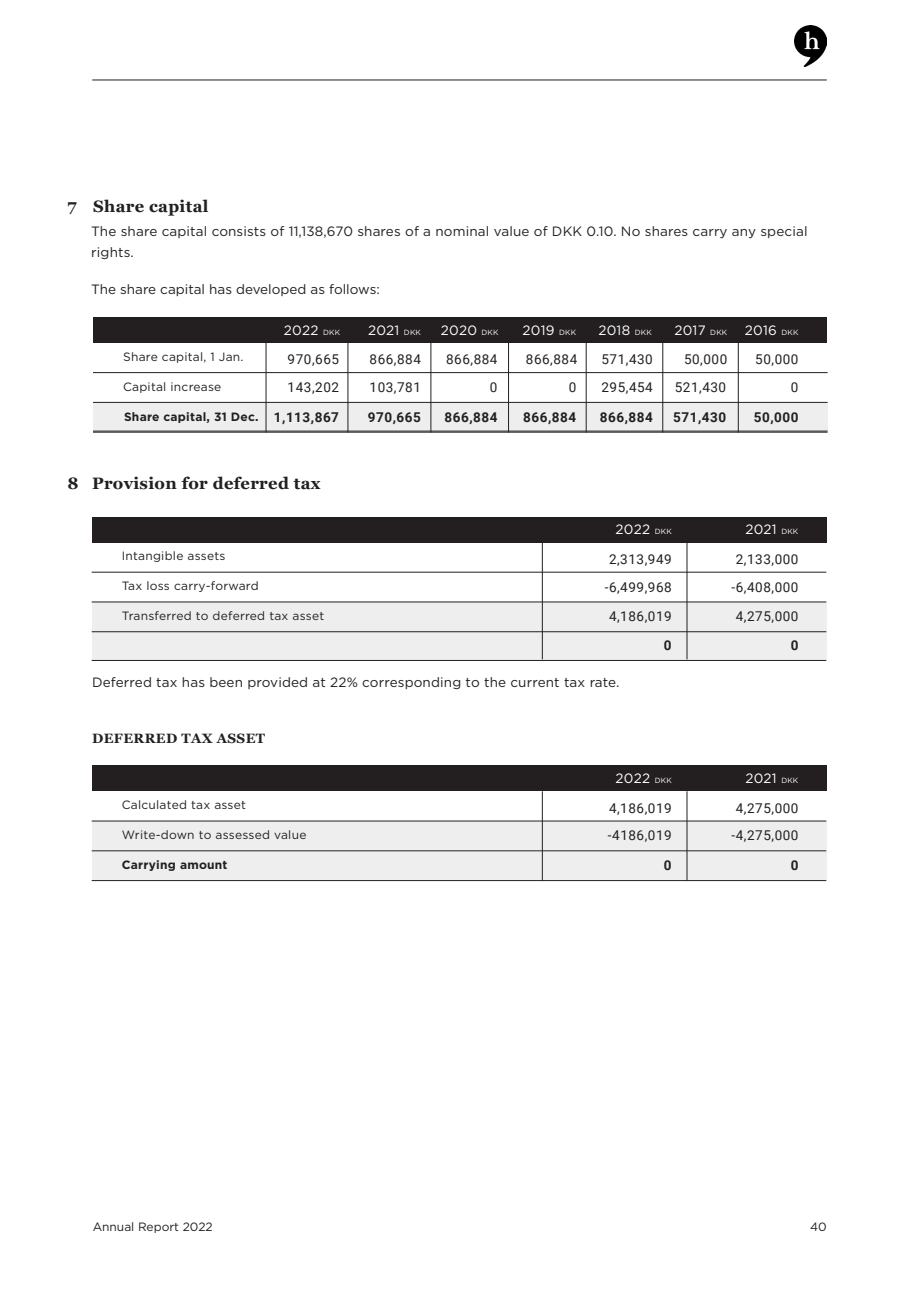
<style>
.page{position:relative;width:919px;height:1289px;background:#fff}
.page>*{position:absolute;margin:0;border:0;box-sizing:border-box;transform-origin:0 0}
.t1{font:700 16.5px "Georgia";letter-spacing:.02em;color:#231f20}
.t2{font:13.5px/21px "Gotham";letter-spacing:.01em;color:#231f20}
.t3{font:13.5px "Roboto";letter-spacing:.04em;color:#231f20}
.t4{font:13.5px "Gotham";letter-spacing:.02em;color:#fff}
.t5{font:700 13.5px "Roboto";letter-spacing:.04em;color:#231f20}
.t6{font:700 13.5px "Georgia";letter-spacing:.03em;color:#231f20}
.t7{font:12px "Gotham";letter-spacing:.02em;color:#231f20}
.t8{font:700 12px "Gotham";letter-spacing:.02em;color:#231f20}
.t9{font:12px "Gotham";color:#231f20}
.s1{font-size:7.5px}
</style>
<div class="page">
<div style="left:93px;top:317px;width:733px;height:26px;background:#231f20"></div>
<div style="left:93px;top:403px;width:734px;height:28px;background:#edeeed"></div>
<hr style="left:93px;top:372px;width:734px;height:1px;background:#231f20">
<hr style="left:93px;top:402px;width:734px;height:1px;background:#231f20">
<hr style="left:93px;top:432px;width:734px;height:1px;background:#231f20">
<hr style="left:93px;top:431px;width:734px;height:1px;background:#231f20">
<hr style="left:347px;top:343px;width:1px;height:89px;background:#231f20">
<hr style="left:265px;top:343px;width:1px;height:89px;background:#231f20">
<hr style="left:430px;top:343px;width:1px;height:89px;background:#231f20">
<hr style="left:508px;top:343px;width:1px;height:89px;background:#231f20">
<hr style="left:585px;top:343px;width:1px;height:89px;background:#231f20">
<hr style="left:662px;top:343px;width:1px;height:89px;background:#231f20">
<hr style="left:737px;top:343px;width:1px;height:89px;background:#231f20">
<div style="left:92px;top:517px;width:734px;height:25px;background:#231f20"></div>
<div style="left:92px;top:602px;width:734px;height:28px;background:#edeeed"></div>
<div style="left:92px;top:631px;width:734px;height:28px;background:#edeeed"></div>
<hr style="left:92px;top:572px;width:734px;height:1px;background:#231f20">
<hr style="left:92px;top:601px;width:734px;height:1px;background:#231f20">
<hr style="left:92px;top:631px;width:734px;height:1px;background:#231f20">
<hr style="left:92px;top:660px;width:734px;height:1px;background:#231f20">
<hr style="left:686px;top:542px;width:1px;height:117px;background:#231f20">
<hr style="left:542px;top:542px;width:1px;height:117px;background:#231f20">
<div style="left:92px;top:765px;width:734px;height:26px;background:#231f20"></div>
<div style="left:92px;top:851px;width:734px;height:28px;background:#edeeed"></div>
<div style="left:92px;top:821px;width:734px;height:28px;background:#edeeed"></div>
<hr style="left:92px;top:820px;width:734px;height:1px;background:#231f20">
<hr style="left:92px;top:850px;width:734px;height:1px;background:#231f20">
<hr style="left:92px;top:880px;width:734px;height:1px;background:#231f20">
<hr style="left:686px;top:791px;width:1px;height:90px;background:#231f20">
<hr style="left:542px;top:791px;width:1px;height:90px;background:#231f20">
<img style="left:794px;top:26px;width:32px;height:41px">
<hr style="left:92px;top:80px;width:734px;height:1px;background:#231f20">
<p class="t1" style="left:67px;top:195px;width:142px">7 Share capital</p>
<p class="t2" style="left:91px;top:220px;width:717px">The share capital consists of 11,138,670 shares of a nominal value of DKK 0.10. No shares carry any special rights.</p>
<p class="t2" style="left:91px;top:278px;width:290px">The share capital has developed as follows:</p>
<p class="t7" style="left:123px;top:350px;width:122px">Share capital, 1 Jan.</p>
<p class="t7" style="left:123px;top:380px;width:100px">Capital increase</p>
<p class="t8" style="left:124px;top:410px;width:136px">Share capital, 31 Dec.</p>
<p class="t4" style="left:284px;top:322px;width:58px">2022 <span class="s1">DKK</span></p>
<p class="t4" style="left:368px;top:322px;width:54px">2021 <span class="s1">DKK</span></p>
<p class="t4" style="left:441px;top:322px;width:59px">2020 <span class="s1">DKK</span></p>
<p class="t4" style="left:522px;top:322px;width:55px">2019 <span class="s1">DKK</span></p>
<p class="t4" style="left:598px;top:322px;width:55px">2018 <span class="s1">DKK</span></p>
<p class="t4" style="left:674px;top:322px;width:54px">2017 <span class="s1">DKK</span></p>
<p class="t4" style="left:744px;top:322px;width:55px">2016 <span class="s1">DKK</span></p>
<p class="t3" style="left:287px;top:350px;width:53px">970,665</p>
<p class="t3" style="left:369px;top:350px;width:53px">866,884</p>
<p class="t3" style="left:446px;top:350px;width:53px">866,884</p>
<p class="t3" style="left:526px;top:350px;width:53px">866,884</p>
<p class="t3" style="left:601px;top:350px;width:53px">571,430</p>
<p class="t3" style="left:684px;top:350px;width:45px">50,000</p>
<p class="t3" style="left:755px;top:350px;width:45px">50,000</p>
<p class="t3" style="left:287px;top:378px;width:53px">143,202</p>
<p class="t3" style="left:369px;top:378px;width:53px">103,781</p>
<p class="t3" style="left:490px;top:378px;width:9px">0</p>
<p class="t3" style="left:568px;top:378px;width:9px">0</p>
<p class="t3" style="left:601px;top:378px;width:53px">295,454</p>
<p class="t3" style="left:674px;top:378px;width:53px">521,430</p>
<p class="t3" style="left:790px;top:378px;width:9px">0</p>
<p class="t5" style="left:274px;top:407px;width:67px">1,113,867</p>
<p class="t5" style="left:368px;top:407px;width:55px">970,665</p>
<p class="t5" style="left:444px;top:407px;width:55px">866,884</p>
<p class="t5" style="left:523px;top:407px;width:55px">866,884</p>
<p class="t5" style="left:599px;top:407px;width:55px">866,884</p>
<p class="t5" style="left:673px;top:407px;width:55px">571,430</p>
<p class="t5" style="left:753px;top:407px;width:46px">50,000</p>
<p class="t1" style="left:67px;top:473px;width:254px">8 Provision for deferred tax</p>
<p class="t4" style="left:615px;top:522px;width:58px">2022 <span class="s1">DKK</span></p>
<p class="t4" style="left:745px;top:522px;width:54px">2021 <span class="s1">DKK</span></p>
<p class="t7" style="left:122px;top:549px;width:105px">Intangible assets</p>
<p class="t7" style="left:122px;top:579px;width:138px">Tax loss carry-forward</p>
<p class="t7" style="left:122px;top:609px;width:204px">Transferred to deferred tax asset</p>
<p class="t3" style="left:609px;top:549px;width:64px">2,313,949</p>
<p class="t3" style="left:735px;top:549px;width:64px">2,133,000</p>
<p class="t3" style="left:604px;top:577px;width:68px">-6,499,968</p>
<p class="t3" style="left:731px;top:577px;width:68px">-6,408,000</p>
<p class="t3" style="left:609px;top:607px;width:64px">4,186,019</p>
<p class="t3" style="left:735px;top:607px;width:64px">4,275,000</p>
<p class="t5" style="left:664px;top:635px;width:9px">0</p>
<p class="t5" style="left:790px;top:635px;width:9px">0</p>
<p class="t2" style="left:92px;top:671px;width:529px">Deferred tax has been provided at 22% corresponding to the current tax rate.</p>
<p class="t6" style="left:92px;top:729px;width:174px">DEFERRED TAX ASSET</p>
<p class="t7" style="left:122px;top:798px;width:126px">Calculated tax asset</p>
<p class="t7" style="left:122px;top:828px;width:186px">Write-down to assessed value</p>
<p class="t8" style="left:122px;top:857px;width:107px">Carrying amount</p>
<p class="t4" style="left:615px;top:770px;width:58px">2022 <span class="s1">DKK</span></p>
<p class="t4" style="left:745px;top:770px;width:54px">2021 <span class="s1">DKK</span></p>
<p class="t3" style="left:609px;top:798px;width:64px">4,186,019</p>
<p class="t3" style="left:735px;top:798px;width:64px">4,275,000</p>
<p class="t3" style="left:608px;top:826px;width:65px">-4186,019</p>
<p class="t3" style="left:731px;top:826px;width:68px">-4,275,000</p>
<p class="t5" style="left:664px;top:856px;width:9px">0</p>
<p class="t5" style="left:790px;top:856px;width:9px">0</p>
<p class="t9" style="left:93px;top:1219px;width:122px">Annual Report 2022</p>
<p class="t7" style="left:810px;top:1219px;width:18px">40</p>
</div>
